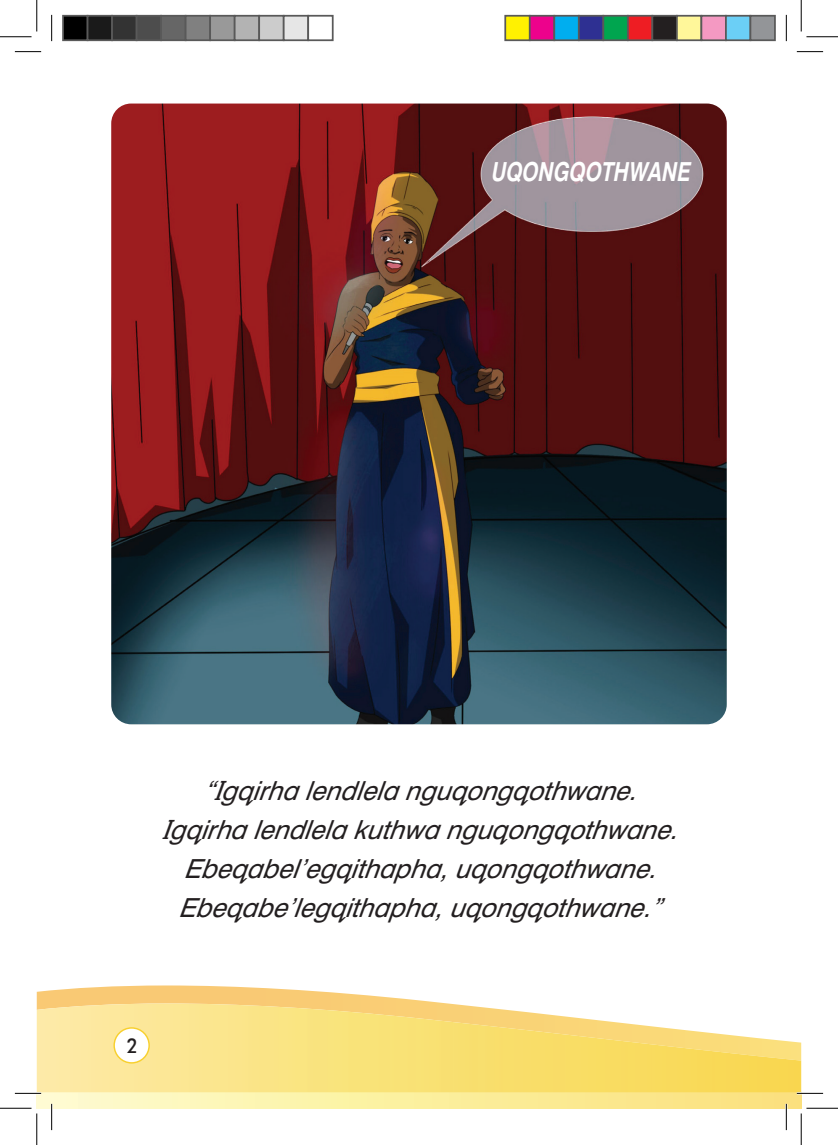
<style>
.page{position:relative;width:838px;height:1145px;background:#fff}
.page>*{position:absolute;margin:0;border:0;box-sizing:border-box;transform-origin:0 0}
.t1{font:italic 26.25px/39px "Swis Forall";color:#231f20;text-align:center}
.t2{font:italic 700 26.25px "Swis Forall";color:#fff;scale:.78 1}
.t3{font:19.25px "Junpre";color:#231f20}
</style>
<div class="page">
<svg style="left:37px;top:985px;width:406px;height:18px"></svg>
<div style="left:37px;top:1092px;width:764px;height:16px;background:linear-gradient(to right,#fefdcd,#fae178)"></div>
<img style="left:37px;top:1003px;width:764px;height:89px">
<div style="left:114px;top:1028px;width:35px;height:35px;background:#fff;border-radius:50%"></div>
<div style="left:113px;top:1027px;width:37px;height:37px;border:1px solid #f8d02e;border-radius:50%"></div>
<img style="left:111px;top:104px;width:615px;height:620px">
<hr style="left:15px;top:1092px;width:26px;height:2px;background:#fff">
<hr style="left:796px;top:1092px;width:27px;height:2px;background:#fff">
<hr style="left:51px;top:1104px;width:2px;height:26px;background:#fff">
<hr style="left:785px;top:1104px;width:2px;height:26px;background:#fff">
<svg style="left:15px;top:51px;width:26px;height:1px"></svg>
<svg style="left:796px;top:51px;width:27px;height:1px"></svg>
<svg style="left:15px;top:1093px;width:26px;height:1px"></svg>
<svg style="left:796px;top:1093px;width:27px;height:1px"></svg>
<svg style="left:51px;top:15px;width:1px;height:26px"></svg>
<svg style="left:51px;top:1104px;width:1px;height:26px"></svg>
<svg style="left:786px;top:15px;width:1px;height:26px"></svg>
<svg style="left:786px;top:1104px;width:1px;height:26px"></svg>
<hr style="left:0;top:36px;width:32px;height:1px;background:#000">
<hr style="left:806px;top:36px;width:31px;height:1px;background:#000">
<hr style="left:0;top:1108px;width:32px;height:1px;background:#000">
<hr style="left:806px;top:1108px;width:31px;height:1px;background:#000">
<hr style="left:36px;top:0;width:1px;height:31px;background:#000">
<hr style="left:36px;top:1113px;width:1px;height:32px;background:#000">
<hr style="left:800px;top:0;width:1px;height:31px;background:#000">
<hr style="left:800px;top:1113px;width:1px;height:32px;background:#000">
<div style="left:63px;top:16px;width:25px;height:24px;background:#000"></div>
<div style="left:62px;top:15px;width:26px;height:26px;border:2px solid #595959"></div>
<div style="left:88px;top:16px;width:24px;height:24px;background:#1a1a1a"></div>
<div style="left:87px;top:15px;width:26px;height:26px;border:2px solid #595959"></div>
<div style="left:112px;top:16px;width:25px;height:24px;background:#333"></div>
<div style="left:111px;top:15px;width:26px;height:26px;border:2px solid #595959"></div>
<div style="left:137px;top:16px;width:24px;height:24px;background:#4d4d4d"></div>
<div style="left:136px;top:15px;width:26px;height:26px;border:2px solid #595959"></div>
<div style="left:161px;top:16px;width:25px;height:24px;background:#666"></div>
<div style="left:160px;top:15px;width:26px;height:26px;border:2px solid #595959"></div>
<div style="left:186px;top:16px;width:24px;height:24px;background:#808080"></div>
<div style="left:185px;top:15px;width:26px;height:26px;border:2px solid #595959"></div>
<div style="left:210px;top:16px;width:25px;height:24px;background:#999"></div>
<div style="left:209px;top:15px;width:26px;height:26px;border:2px solid #595959"></div>
<div style="left:235px;top:16px;width:24px;height:24px;background:#b3b3b3"></div>
<div style="left:234px;top:15px;width:26px;height:26px;border:2px solid #595959"></div>
<div style="left:259px;top:16px;width:25px;height:24px;background:#ccc"></div>
<div style="left:258px;top:15px;width:26px;height:26px;border:2px solid #595959"></div>
<div style="left:284px;top:16px;width:24px;height:24px;background:#e6e6e6"></div>
<div style="left:283px;top:15px;width:26px;height:26px;border:2px solid #595959"></div>
<div style="left:307px;top:15px;width:26px;height:26px;border:2px solid #595959"></div>
<div style="left:505px;top:16px;width:24px;height:24px;background:#fff101"></div>
<div style="left:504px;top:15px;width:26px;height:26px;border:2px solid #595959"></div>
<div style="left:529px;top:16px;width:25px;height:24px;background:#ed028c"></div>
<div style="left:529px;top:15px;width:26px;height:26px;border:2px solid #595959"></div>
<div style="left:554px;top:16px;width:24px;height:24px;background:#00aeef"></div>
<div style="left:553px;top:15px;width:26px;height:26px;border:2px solid #595959"></div>
<div style="left:578px;top:16px;width:25px;height:24px;background:#2e3092"></div>
<div style="left:578px;top:15px;width:26px;height:26px;border:2px solid #595959"></div>
<div style="left:603px;top:16px;width:24px;height:24px;background:#00a54f"></div>
<div style="left:602px;top:15px;width:26px;height:26px;border:2px solid #595959"></div>
<div style="left:627px;top:16px;width:25px;height:24px;background:#ee1d23"></div>
<div style="left:627px;top:15px;width:26px;height:26px;border:2px solid #595959"></div>
<div style="left:652px;top:16px;width:24px;height:24px;background:#231f20"></div>
<div style="left:651px;top:15px;width:26px;height:26px;border:2px solid #595959"></div>
<div style="left:676px;top:16px;width:25px;height:24px;background:#fff79a"></div>
<div style="left:676px;top:15px;width:26px;height:26px;border:2px solid #595959"></div>
<div style="left:701px;top:16px;width:24px;height:24px;background:#f499c2"></div>
<div style="left:700px;top:15px;width:26px;height:26px;border:2px solid #595959"></div>
<div style="left:725px;top:16px;width:25px;height:24px;background:#6bcff6"></div>
<div style="left:725px;top:15px;width:26px;height:26px;border:2px solid #595959"></div>
<div style="left:750px;top:16px;width:24px;height:24px;background:#939598"></div>
<div style="left:749px;top:15px;width:26px;height:26px;border:2px solid #595959"></div>
<p class="t2" style="left:490px;top:156px;width:263px">UQONGQOTHWANE</p>
<p class="t1" style="left:162px;top:773px;width:529px">“Igqirhalendlelanguqongqothwane.<br>Igqirhalendlelakuthwanguqongqothwane.<br>Ebeqabel’egqithapha,uqongqothwane.<br>Ebeqabe’legqithapha,uqongqothwane.”</p>
<p class="t3" style="left:127px;top:1037px;width:11px">2</p>
</div>
